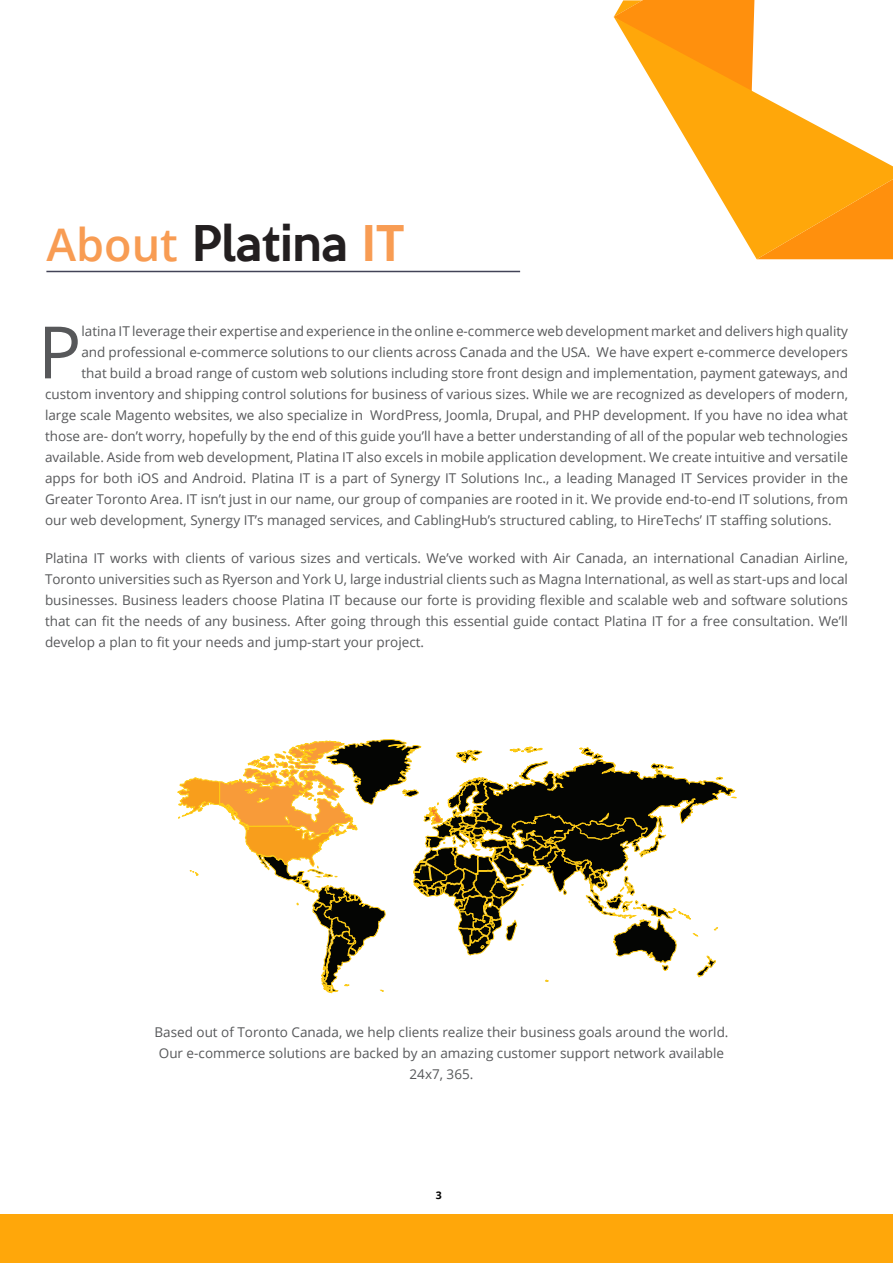
<style>
.page{position:relative;width:893px;height:1263px;background:#fff}
.page>*{position:absolute;margin:0;border:0;box-sizing:border-box;transform-origin:0 0}
.Body_Text{font:72.3px "Open Sans";color:#57585a}
.Level_1_Heading{font:500 45px "Keep Calm";color:#231f20}
.Body_Text-2{font:13.5px/21px "Open Sans";color:#57585a;text-align:justify}
.t1{font:700 10.5px "Open Sans";color:#000}
.s1{font-family:"Open Sans";font-weight:600;color:#f89c53}
.s2{color:#f89c53}
</style>
<div class="page">
<svg style="left:613px;top:0;width:141px;height:18px;background:#ff9617"></svg>
<svg style="left:614px;top:17px;width:279px;height:242px"></svg>
<div style="left:0;top:1214px;width:893px;height:49px;background:#ffa70a"></div>
<hr style="left:46px;top:271px;width:474px;height:1px;background:#424357">
<svg style="left:177px;top:739px;width:560px;height:255px"></svg>
<p class="Level_1_Heading" style="left:46px;top:204px;width:360px"><span class="s1">About</span> Platina <span class="s2">IT</span></p>
<p class="Body_Text" style="left:38px;top:303px;width:45px">P</p>
<p class="Body_Text-2" style="left:81px;top:321px;width:768px">latina IT leverage their expertise and experience in the online e-commerce web development market and delivers high quality</p>
<p class="Body_Text-2" style="left:81px;top:342px;width:768px">and professional e-commerce solutions to our clients across Canada and the USA. We have expert e-commerce developers</p>
<p class="Body_Text-2" style="left:81px;top:363px;width:768px">that build a broad range of custom web solutions including store front design and implementation, payment gateways, and</p>
<p class="Body_Text-2" style="left:45px;top:384px;width:804px">custom inventory and shipping control solutions for business of various sizes. While we are recognized as developers of modern,</p>
<p class="Body_Text-2" style="left:45px;top:405px;width:804px">large scale Magento websites, we also specialize in WordPress, Joomla, Drupal, and PHP development. If you have no idea what</p>
<p class="Body_Text-2" style="left:45px;top:426px;width:804px">those are- don’t worry, hopefully by the end of this guide you’ll have a better understanding of all of the popular web technologies</p>
<p class="Body_Text-2" style="left:45px;top:447px;width:804px">available. Aside from web development, Platina IT also excels in mobile application development. We create intuitive and versatile</p>
<p class="Body_Text-2" style="left:45px;top:468px;width:804px">apps for both iOS and Android. Platina IT is a part of Synergy IT Solutions Inc., a leading Managed IT Services provider in the</p>
<p class="Body_Text-2" style="left:45px;top:489px;width:804px">Greater Toronto Area. IT isn’t just in our name, our group of companies are rooted in it. We provide end-to-end IT solutions, from</p>
<p class="Body_Text-2" style="left:45px;top:510px;width:788px">our web development, Synergy IT’s managed services, and CablingHub’s structured cabling, to HireTechs’ IT staffing solutions.</p>
<p class="Body_Text-2" style="left:45px;top:548px;width:804px">Platina IT works with clients of various sizes and verticals. We’ve worked with Air Canada, an international Canadian Airline, Toronto universities such as Ryerson and York U, large industrial clients such as Magna International, as well as start-ups and local businesses. Business leaders choose Platina IT because our forte is providing flexible and scalable web and software solutions that can fit the needs of any business. After going through this essential guide contact Platina IT for a free consultation. We’ll develop a plan to fit your needs and jump-start your project.</p>
<p class="Body_Text-2" style="left:154px;top:1021px;width:576px;text-align:center">Based out of Toronto Canada, we help clients realize their business goals around the world.<br>Our e-commerce solutions are backed by an amazing customer support network available<br>24x7, 365.</p>
<p class="t1" style="left:436px;top:1188px;width:7px">3</p>
</div>
